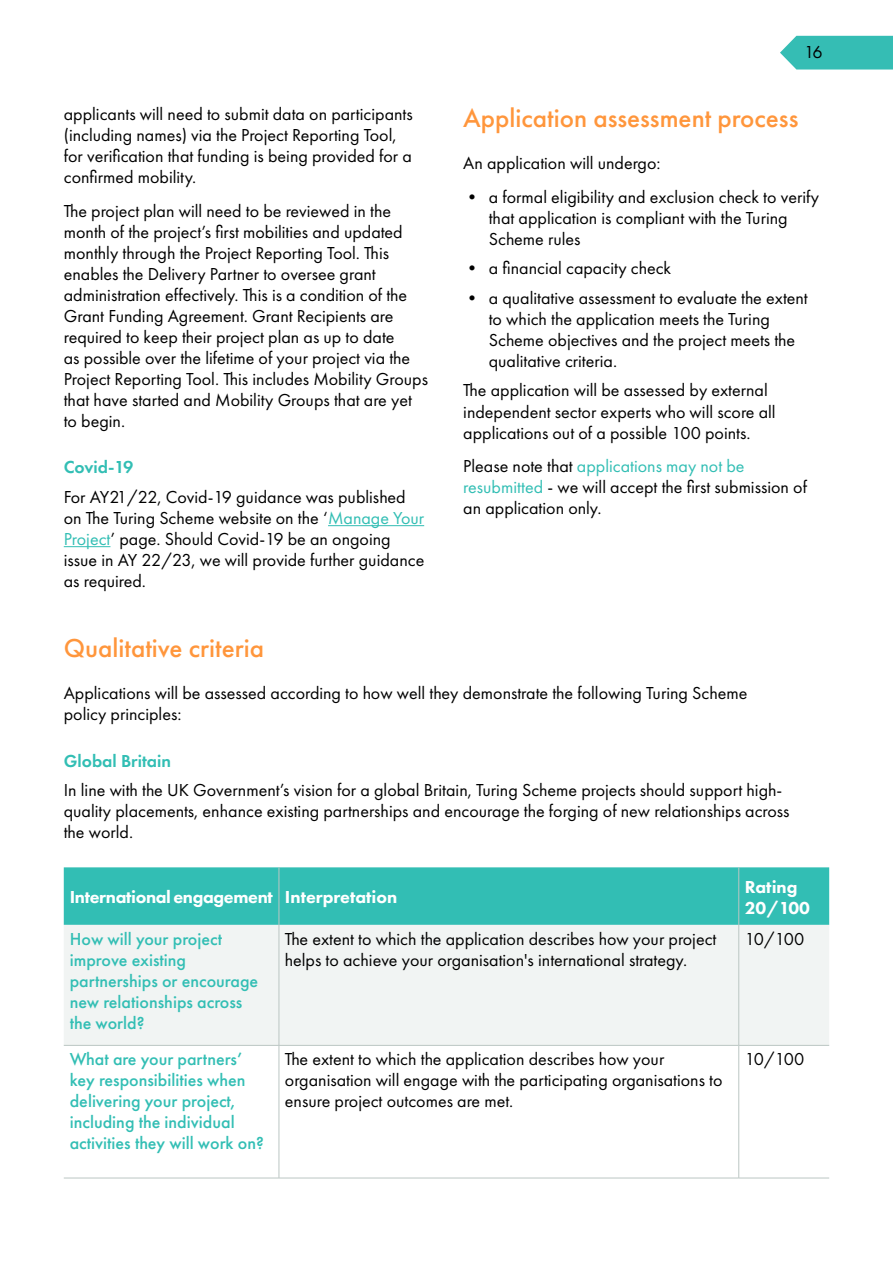
<style>
.page{position:relative;width:893px;height:1263px;background:#fff}
.page>*{position:absolute;margin:0;border:0;box-sizing:border-box;transform-origin:0 0}
.t1{font:500 27px "Futura PT";color:#ff963c}
.t2{font:18px/21px "Futura PT";color:#000}
.t3{font:500 18px/21px "Futura PT";color:#32beb4}
.t4{font:800 18px "Futura PT";letter-spacing:-.02em;color:#fff}
.t5{font:600 18px "Futura PT";color:#32beb4}
.t6{font:800 18px/21px "Futura PT";color:#fff}
.s1{color:#32beb4}
</style>
<div class="page">
<svg style="left:780px;top:36px;width:113px;height:34px;background:#46c2ba"></svg>
<hr style="left:328px;top:525px;width:96px;height:1px;background:#32beb4">
<hr style="left:64px;top:546px;width:46px;height:1px;background:#32beb4">
<div style="left:64px;top:867px;width:765px;height:58px;background:#32beb4"></div>
<div style="left:64px;top:925px;width:765px;height:120px;background:#f1f4f3"></div>
<hr style="left:279px;top:867px;width:1px;height:58px;background:#bbc6c3">
<hr style="left:738px;top:867px;width:1px;height:58px;background:#bbc6c3">
<hr style="left:279px;top:925px;width:1px;height:120px;background:#bbc6c3">
<hr style="left:738px;top:925px;width:1px;height:120px;background:#bbc6c3">
<hr style="left:279px;top:1045px;width:1px;height:133px;background:#bbc6c3">
<hr style="left:738px;top:1045px;width:1px;height:133px;background:#bbc6c3">
<hr style="left:64px;top:1045px;width:215px;height:1px;background:#bbc6c3">
<hr style="left:279px;top:1045px;width:460px;height:1px;background:#bbc6c3">
<hr style="left:739px;top:1045px;width:90px;height:1px;background:#bbc6c3">
<hr style="left:64px;top:1178px;width:215px;height:1px;background:#bbc6c3">
<hr style="left:279px;top:1178px;width:460px;height:1px;background:#bbc6c3">
<hr style="left:739px;top:1178px;width:90px;height:1px;background:#bbc6c3">
<p class="t2" style="left:64px;top:103px;width:350px">applicants will need to submit data on participants (including names) via the Project Reporting Tool, for verification that funding is being provided for a confirmed mobility.</p>
<p class="t2" style="left:64px;top:200px;width:366px">The project plan will need to be reviewed in the month of the project’s first mobilities and updated monthly through the Project Reporting Tool. This enables the Delivery Partner to oversee grant administration effectively. This is a condition of the Grant Funding Agreement. Grant Recipients are required to keep their project plan as up to date<br>as possible over the lifetime of your project via the Project Reporting Tool. This includes Mobility Groups that have started and Mobility Groups that are yet to begin.</p>
<p class="t5" style="left:64px;top:456px;width:71px">Covid-19</p>
<p class="t2" style="left:64px;top:486px;width:362px">For AY21/22, Covid-19 guidance was published on The Turing Scheme website on the ‘<span class="s1">Manage Your Project</span>’ page. Should Covid-19 be an ongoing issue in AY 22/23, we will provide further guidance as required.</p>
<p class="t2" style="left:804px;top:41px;width:20px">16</p>
<h1 class="t1" style="left:463px;top:102px;width:337px">Application assessment process</h1>
<p class="t2" style="left:463px;top:153px;width:199px">An application will undergo:</p>
<p class="t2" style="left:489px;top:186px;width:332px;text-indent:-26px">• a formal eligibility and exclusion check to verify that application is compliant with the Turing<br>Scheme rules</p>
<p class="t2" style="left:463px;top:258px;width:209px">• a financial capacity check</p>
<p class="t2" style="left:489px;top:287px;width:321px;text-indent:-26px">• a qualitative assessment to evaluate the extent to which the application meets the Turing Scheme objectives and the project meets the qualitative criteria.</p>
<p class="t2" style="left:463px;top:380px;width:314px">The application will be assessed by external independent sector experts who will score all applications out of a possible 100 points.</p>
<p class="t2" style="left:463px;top:456px;width:345px">Please note that <span class="s1">applications may not be resubmitted</span> - we will accept the first submission of an application only.</p>
<h1 class="t1" style="left:64px;top:632px;width:202px">Qualitative criteria</h1>
<p class="t2" style="left:64px;top:683px;width:685px">Applications will be assessed according to how well they demonstrate the following Turing Scheme policy principles:</p>
<p class="t5" style="left:64px;top:749px;width:109px">Global Britain</p>
<p class="t2" style="left:64px;top:780px;width:727px">In line with the UK Government’s vision for a global Britain, Turing Scheme projects should support high&shy;quality placements, enhance existing partnerships and encourage the forging of new relationships across the world.</p>
<p class="t4" style="left:70px;top:886px;width:329px">International engagement Interpretation</p>
<p class="t6" style="left:745px;top:876px;width:67px">Rating<br>20/100</p>
<p class="t3" style="left:70px;top:928px;width:190px">How will your project improve existing partnerships or encourage new relationships across the world?</p>
<p class="t2" style="left:285px;top:928px;width:433px">The extent to which the application describes how your project helps to achieve your organisation's international strategy.</p>
<p class="t2" style="left:745px;top:928px;width:61px">10/100</p>
<p class="t3" style="left:70px;top:1049px;width:196px">What are your partners’ key responsibilities when delivering your project, including the individual activities they will work on?</p>
<p class="t2" style="left:285px;top:1048px;width:439px">The extent to which the application describes how your organisation will engage with the participating organisations to ensure project outcomes are met.</p>
<p class="t2" style="left:745px;top:1048px;width:61px">10/100</p>
</div>
